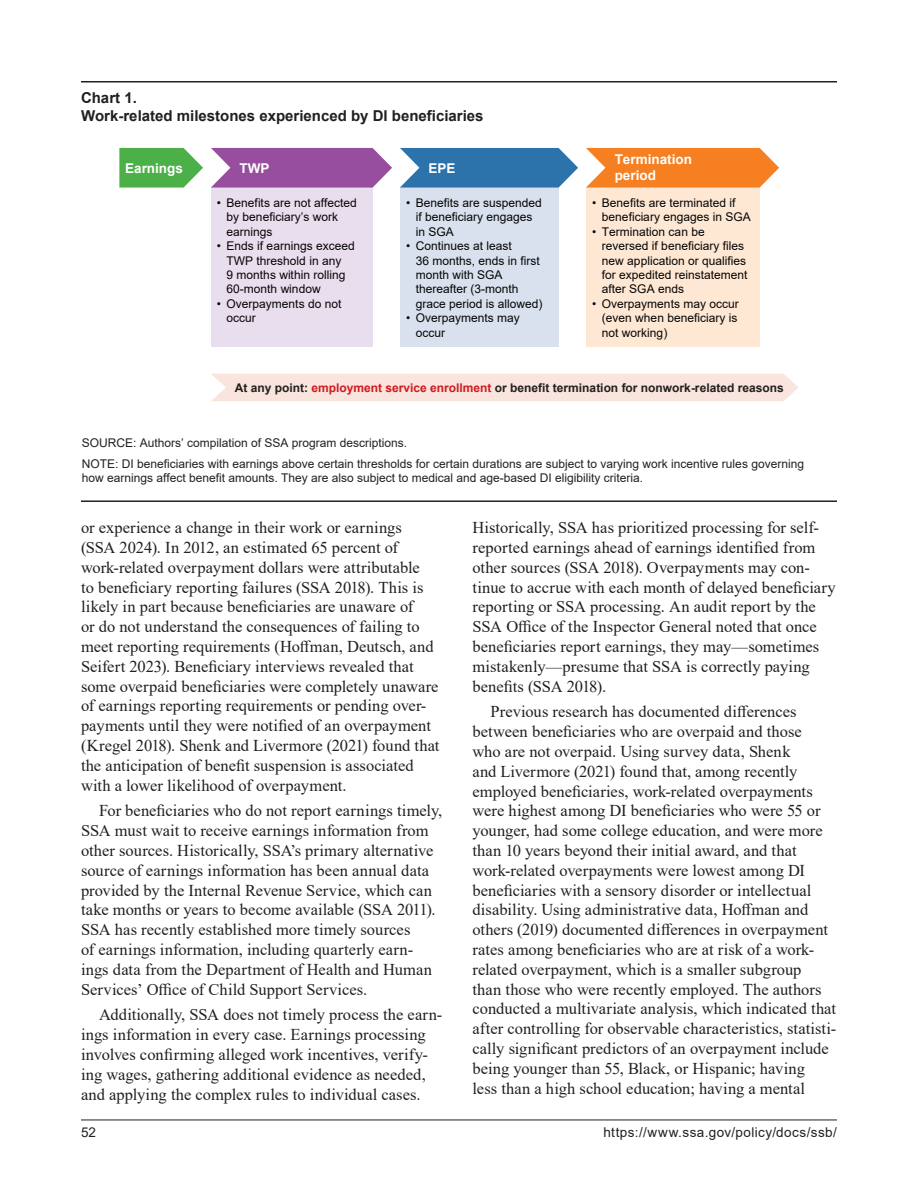
<style>
.page{position:relative;width:918px;height:1188px;background:#fff}
.page>*{position:absolute;margin:0;border:0;box-sizing:border-box;transform-origin:0 0}
._5_-_Para{font:16.5px/19.8px "Times New Roman";color:#231f20}
.t1{font:700 15px/18px "Arial";color:#231f20}
.t2{font:13.5px "Arial";letter-spacing:.035em;color:#231f20}
.t3{font:700 13.5px/16.2px "Arial";color:#fff}
.t4{font:12px/14.4px "Arial";color:#050504}
.t5{font:12px/21.1px "Arial";color:#231f20}
.t6{font:700 12px "Arial";color:#231f20}
.s1{color:#d01920}
</style>
<div class="page">
<hr style="left:81px;top:1120px;width:756px;height:1px;background:#231f20">
<hr style="left:81px;top:500px;width:756px;height:2px;background:#231f20">
<hr style="left:81px;top:81px;width:756px;height:1px;background:#231f20">
<div style="left:211px;top:188px;width:162px;height:159px;background:#e9deed"></div>
<div style="left:400px;top:188px;width:159px;height:159px;background:#d9e1ee"></div>
<div style="left:586px;top:188px;width:174px;height:159px;background:#fee8d4"></div>
<svg style="left:119px;top:148px;width:84px;height:40px;background:#63ba60"></svg>
<svg style="left:211px;top:148px;width:181px;height:40px;background:#a262a9"></svg>
<svg style="left:400px;top:148px;width:178px;height:40px;background:#4383b3"></svg>
<svg style="left:586px;top:148px;width:193px;height:40px;background:#f68c38"></svg>
<div style="left:212px;top:374px;width:587px;height:27px;background:#f9e5dd"></div>
<p class="t1" style="left:81px;top:89px;width:404px">Chart 1.<br>Work-related milestones experienced by DI beneficiaries</p>
<p class="t3" style="left:125px;top:160px;width:59px">Earnings</p>
<p class="t3" style="left:239px;top:160px;width:31px">TWP</p>
<p class="t3" style="left:429px;top:160px;width:29px">EPE</p>
<p class="t3" style="left:615px;top:151px;width:79px">Termination period</p>
<p class="t4" style="left:227px;top:196px;width:132px;text-indent:-10px">• Benefits are not affected by beneficiary’s work earnings</p>
<p class="t4" style="left:227px;top:239px;width:130px;text-indent:-10px">• Ends if earnings exceed<br>TWP threshold in any<br>9 months within rolling<br>60-month window</p>
<p class="t4" style="left:227px;top:296px;width:116px;text-indent:-10px">• Overpayments do not occur</p>
<p class="t4" style="left:416px;top:196px;width:128px;text-indent:-10px">• Benefits are suspended if beneficiary engages in SGA</p>
<p class="t4" style="left:416px;top:239px;width:128px;text-indent:-10px">• Continues at least<br>36 months, ends in first month with SGA thereafter (3-month grace period is allowed)</p>
<p class="t4" style="left:416px;top:311px;width:106px;text-indent:-10px">• Overpayments may occur</p>
<p class="t4" style="left:602px;top:196px;width:150px;text-indent:-10px">• Benefits are terminated if beneficiary engages in SGA</p>
<p class="t4" style="left:602px;top:224px;width:147px;text-indent:-10px">• Termination can be reversed if beneficiary files new application or qualifies for expedited reinstatement after SGA ends</p>
<p class="t4" style="left:602px;top:296px;width:138px;text-align:justify;text-indent:-10px">• Overpayments may occur (even when beneficiary is not working)</p>
<p class="t6" style="left:235px;top:379px;width:550px">At any point: <span class="s1">employment service enrollment</span> or benefit termination for nonwork-related reasons</p>
<p class="t5" style="left:82px;top:432px;width:724px">SOURCE: Authors’ compilation of SSA program descriptions.<br>NOTE: DI beneficiaries with earnings above certain thresholds for certain durations are subject to varying work incentive rules governing</p>
<p class="t5" style="left:82px;top:467px;width:563px">how earnings affect benefit amounts. They are also subject to medical and age-based DI eligibility criteria.</p>
<p class="_5_-_Para" style="left:81px;top:517px;width:360px">or experience a change in their work or earnings (SSA 2024). In 2012, an estimated 65 percent of work-related overpayment dollars were attributable<br>to beneficiary reporting failures (SSA 2018). This is likely in part because beneficiaries are unaware of<br>or do not understand the consequences of failing to meet reporting requirements (Hoffman, Deutsch, and Seifert 2023). Beneficiary interviews revealed that some overpaid beneficiaries were completely unaware of earnings reporting requirements or pending over&shy;payments until they were notified of an overpayment (Kregel 2018). Shenk and Livermore (2021) found that the anticipation of benefit suspension is associated with a lower likelihood of overpayment.</p>
<p class="_5_-_Para" style="left:81px;top:800px;width:363px;text-indent:18px">For beneficiaries who do not report earnings timely, SSA must wait to receive earnings information from other sources. Historically, SSA’s primary alternative source of earnings information has been annual data provided by the Internal Revenue Service, which can take months or years to become available (SSA 2011).<br>SSA has recently established more timely sources<br>of earnings information, including quarterly earn&shy;ings data from the Department of Health and Human Services’ Office of Child Support Services.</p>
<p class="_5_-_Para" style="left:81px;top:1004px;width:363px;text-indent:18px">Additionally, SSA does not timely process the earn&shy;ings information in every case. Earnings processing involves confirming alleged work incentives, verify&shy;ing wages, gathering additional evidence as needed, and applying the complex rules to individual cases.</p>
<p class="_5_-_Para" style="left:472px;top:517px;width:365px">Historically, SSA has prioritized processing for self&shy;reported earnings ahead of earnings identified from other sources (SSA 2018). Overpayments may con&shy;tinue to accrue with each month of delayed beneficiary reporting or SSA processing. An audit report by the SSA Office of the Inspector General noted that once beneficiaries report earnings, they may—sometimes mistakenly—presume that SSA is correctly paying benefits (SSA 2018).</p>
<p class="_5_-_Para" style="left:472px;top:701px;width:365px;text-indent:18px">Previous research has documented differences between beneficiaries who are overpaid and those<br>who are not overpaid. Using survey data, Shenk<br>and Livermore (2021) found that, among recently employed beneficiaries, work-related overpayments were highest among DI beneficiaries who were 55 or younger, had some college education, and were more than 10 years beyond their initial award, and that work-related overpayments were lowest among DI beneficiaries with a sensory disorder or intellectual disability. Using administrative data, Hoffman and others (2019) documented differences in overpayment rates among beneficiaries who are at risk of a work&shy;related overpayment, which is a smaller subgroup<br>than those who were recently employed. The authors conducted a multivariate analysis, which indicated that after controlling for observable characteristics, statisti&shy;cally significant predictors of an overpayment include being younger than 55, Black, or Hispanic; having<br>less than a high school education; having a mental</p>
<p class="t2" style="left:81px;top:1123px;width:16px">52</p>
<p class="t2" style="left:603px;top:1123px;width:235px">https://www.ssa.gov/policy/docs/ssb/</p>
</div>
